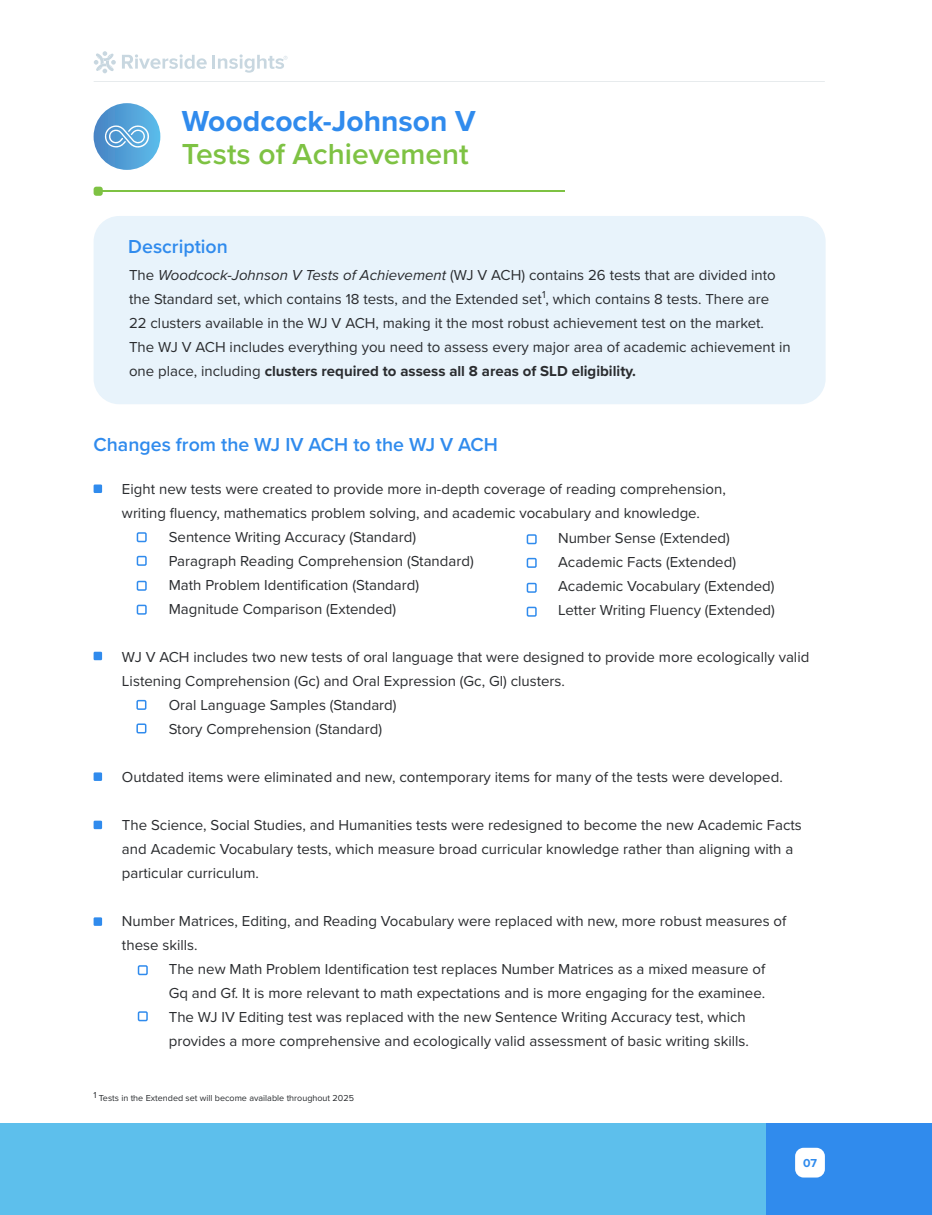
<style>
.page{position:relative;width:932px;height:1215px;background:#fff}
.page>*{position:absolute;margin:0;border:0;box-sizing:border-box;transform-origin:0 0}
.t1{font:600 30px/33px "Proxima Nova";color:#7ec243}
.t2{font:600 19.5px "Proxima Nova";color:#308bed}
.t3{font:15px/24px "Proxima Nova";color:#2a2c2f}
.t4{font:700 12px "Proxima Nova";color:#308bed}
.t5{font:9px "Proxima Nova";color:#292c2f}
.s1{font-weight:700;color:#308bed}
.s2{font-style:italic}
.s3{font-weight:700}
</style>
<div class="page">
<div style="left:94px;top:187px;width:9px;height:9px;background:#7ec243;border-radius:3px"></div>
<hr style="left:94px;top:191px;width:470px;height:1px;background:#7ec243">
<svg style="left:94px;top:103px;width:66px;height:67px"></svg>
<svg style="left:104px;top:125px;width:45px;height:23px"></svg>
<div style="left:94px;top:216px;width:731px;height:188px;background:#e8f3fb;border-radius:26px"></div>
<div style="left:94px;top:485px;width:8px;height:8px;background:#308bed"></div>
<div style="left:94px;top:652px;width:8px;height:8px;background:#308bed"></div>
<div style="left:94px;top:772px;width:8px;height:9px;background:#308bed"></div>
<div style="left:94px;top:821px;width:8px;height:8px;background:#308bed"></div>
<div style="left:94px;top:917px;width:8px;height:9px;background:#308bed"></div>
<div style="left:137px;top:532px;width:10px;height:10px;border:2px solid #308bed"></div>
<div style="left:137px;top:556px;width:10px;height:10px;border:2px solid #308bed"></div>
<div style="left:137px;top:605px;width:10px;height:10px;border:2px solid #308bed"></div>
<div style="left:137px;top:581px;width:10px;height:10px;border:2px solid #308bed"></div>
<div style="left:136px;top:700px;width:10px;height:10px;border:2px solid #308bed"></div>
<div style="left:136px;top:723px;width:10px;height:10px;border:2px solid #308bed"></div>
<div style="left:138px;top:965px;width:10px;height:10px;border:2px solid #308bed"></div>
<div style="left:138px;top:1011px;width:10px;height:10px;border:2px solid #308bed"></div>
<div style="left:526px;top:534px;width:10px;height:10px;border:2px solid #308bed"></div>
<div style="left:526px;top:558px;width:10px;height:10px;border:2px solid #308bed"></div>
<div style="left:526px;top:607px;width:10px;height:10px;border:2px solid #308bed"></div>
<div style="left:526px;top:583px;width:10px;height:10px;border:2px solid #308bed"></div>
<div style="left:0;top:1123px;width:932px;height:92px;background:#5dbfec"></div>
<div style="left:766px;top:1123px;width:166px;height:92px;background:#308bed"></div>
<div style="left:795px;top:1148px;width:29px;height:30px;background:#fff;border-radius:9px"></div>
<svg style="left:122px;top:54px;width:85px;height:15px"></svg>
<hr style="left:212px;top:55px;width:3px;height:14px;background:#c8d7e0">
<svg style="left:218px;top:54px;width:69px;height:19px"></svg>
<svg style="left:94px;top:51px;width:22px;height:22px"></svg>
<svg style="left:94px;top:81px;width:730px;height:1px"></svg>
<p class="t1" style="left:182px;top:104px;width:295px"><span class="s1">Woodcock-Johnson V<br></span>Tests of Achievement</p>
<p class="t2" style="left:128px;top:232px;width:101px">Description</p>
<p class="t3" style="left:129px;top:263px;width:663px">The <span class="s2">Woodcock-Johnson V Tests of Achievement</span> (WJ V ACH) contains 26 tests that are divided into the Standard set, which contains 18 tests, and the Extended set<sup>1</sup>, which contains 8 tests. There are 22 clusters available in the WJ V ACH, making it the most robust achievement test on the market.<br>The WJ V ACH includes everything you need to assess every major area of academic achievement in one place, including <span class="s3">clusters required to assess all 8 areas of SLD eligibility.</span></p>
<p class="t2" style="left:94px;top:430px;width:406px">Changes from the WJ IV ACH to the WJ V ACH</p>
<p class="t3" style="left:122px;top:476px;width:605px">Eight new tests were created to provide more in-depth coverage of reading comprehension, writing fluency, mathematics problem solving, and academic vocabulary and knowledge.</p>
<p class="t3" style="left:169px;top:524px;width:249px">Sentence Writing Accuracy (Standard)</p>
<p class="t3" style="left:169px;top:548px;width:306px">Paragraph Reading Comprehension (Standard)</p>
<p class="t3" style="left:169px;top:572px;width:252px">Math Problem Identification (Standard)</p>
<p class="t3" style="left:169px;top:596px;width:229px">Magnitude Comparison (Extended)</p>
<p class="t3" style="left:122px;top:644px;width:688px">WJ V ACH includes two new tests of oral language that were designed to provide more ecologically valid<br>Listening Comprehension (Gc) and Oral Expression (Gc, Gl) clusters.</p>
<p class="t3" style="left:169px;top:692px;width:229px">Oral Language Samples (Standard)</p>
<p class="t3" style="left:169px;top:716px;width:215px">Story Comprehension (Standard)</p>
<p class="t3" style="left:122px;top:764px;width:662px">Outdated items were eliminated and new, contemporary items for many of the tests were developed.</p>
<p class="t3" style="left:122px;top:812px;width:681px">The Science, Social Studies, and Humanities tests were redesigned to become the new Academic Facts and Academic Vocabulary tests, which measure broad curricular knowledge rather than aligning with a particular curriculum.</p>
<p class="t3" style="left:122px;top:908px;width:666px">Number Matrices, Editing, and Reading Vocabulary were replaced with new, more robust measures of these skills.</p>
<p class="t3" style="left:169px;top:956px;width:598px">The new Math Problem Identification test replaces Number Matrices as a mixed measure of<br>Gq and Gf. It is more relevant to math expectations and is more engaging for the examinee.</p>
<p class="t3" style="left:169px;top:1004px;width:578px">The WJ IV Editing test was replaced with the new Sentence Writing Accuracy test, which</p>
<p class="t3" style="left:169px;top:1028px;width:581px">provides a more comprehensive and ecologically valid assessment of basic writing skills.</p>
<p class="t3" style="left:558px;top:525px;width:173px">Number Sense (Extended)</p>
<p class="t3" style="left:558px;top:549px;width:179px">Academic Facts (Extended)</p>
<p class="t3" style="left:558px;top:573px;width:218px">Academic Vocabulary (Extended)</p>
<p class="t3" style="left:558px;top:597px;width:218px">Letter Writing Fluency (Extended)</p>
<p class="t5" style="left:93px;top:1091px;width:262px">1 Tests in the Extended set will become available throughout 2025</p>
<p class="t4" style="left:803px;top:1154px;width:15px">07</p>
</div>
